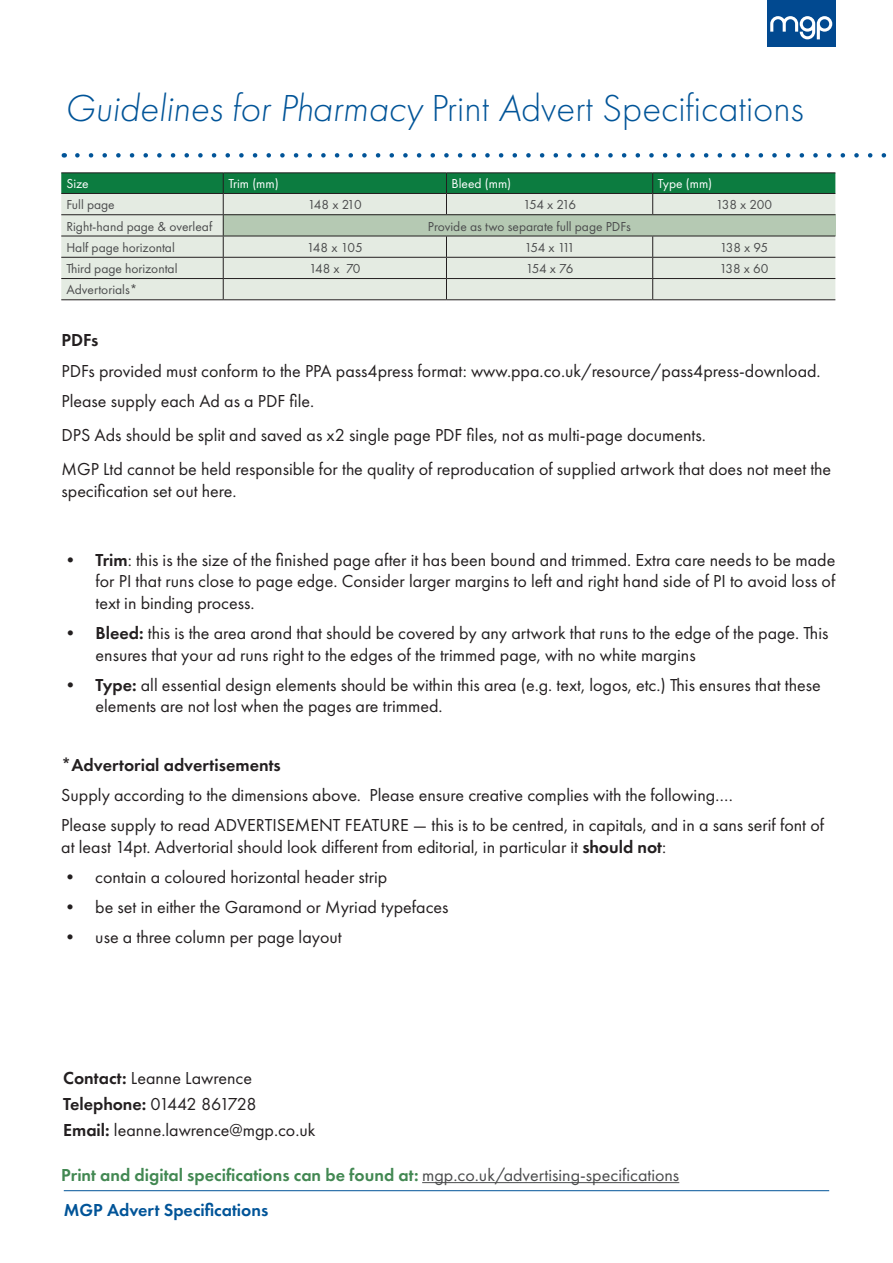
<style>
.page{position:relative;width:893px;height:1263px;background:#fff}
.page>*{position:absolute;margin:0;border:0;box-sizing:border-box;transform-origin:0 0}
.t1{font:300 39px "Futura PT";color:#015498}
.t2{font:18px/21.6px "Futura PT";color:#231f20}
.t3{font:600 18px "Futura PT";color:#428852}
.t4{font:600 18px "Futura PT";color:#231f20}
.t5{font:600 18px "Futura PT";color:#015498}
.t6{font:13.5px "Futura PT";color:#4b4c4d}
.t7{font:13.5px "Futura PT";color:#fff}
.s1{font-style:italic}
.s2{font-weight:600}
.s3{font-weight:400;color:#4b4c4d}
</style>
<div class="page">
<hr style="left:61px;top:299px;width:162px;height:1px;background:#231f20">
<hr style="left:223px;top:299px;width:223px;height:1px;background:#231f20">
<hr style="left:446px;top:299px;width:207px;height:1px;background:#231f20">
<hr style="left:61px;top:172px;width:162px;height:1px;background:#231f20">
<hr style="left:223px;top:172px;width:223px;height:1px;background:#231f20">
<hr style="left:446px;top:172px;width:207px;height:1px;background:#231f20">
<hr style="left:653px;top:172px;width:182px;height:1px;background:#231f20">
<hr style="left:653px;top:299px;width:182px;height:1px;background:#231f20">
<svg style="left:61px;top:173px;width:774px;height:126px;background:#b3cbb9"></svg>
<hr style="left:422px;top:1182px;width:257px;height:1px;background:#4b4c4d">
<div style="left:767px;top:0;width:68px;height:47px;background:#014990"></div>
<svg style="left:770px;top:16px;width:62px;height:23px"></svg>
<hr style="left:64px;top:1190px;width:765px;height:1px;background:#015498">
<svg style="left:77px;top:153px;width:810px;height:5px"></svg>
<h1 class="t1" style="left:65px;top:86px;width:740px"><span class="s1">Guidelines for Pharmacy</span> Print <span class="s1">A</span>dvert Specifications</h1>
<p class="t7" style="left:66px;top:176px;width:24px">Size</p>
<p class="t7" style="left:228px;top:176px;width:52px">Trim (mm)</p>
<p class="t7" style="left:452px;top:176px;width:61px">Bleed (mm)</p>
<p class="t7" style="left:658px;top:176px;width:56px">Type (mm)</p>
<p class="t6" style="left:66px;top:197px;width:50px">Full page</p>
<p class="t6" style="left:308px;top:197px;width:55px">148 x 210</p>
<p class="t6" style="left:523px;top:197px;width:55px">154 x 216</p>
<p class="t6" style="left:716px;top:197px;width:58px">138 x 200</p>
<p class="t6" style="left:66px;top:218px;width:147px">Right-hand page &amp; overleaf</p>
<p class="t6" style="left:428px;top:218px;width:204px">Provide as two separate full page PDFs</p>
<p class="t6" style="left:66px;top:239px;width:110px">Half page horizontal</p>
<p class="t6" style="left:307px;top:239px;width:57px">148 x 105</p>
<p class="t6" style="left:524px;top:239px;width:52px">154 x 111</p>
<p class="t6" style="left:720px;top:239px;width:50px">138 x 95</p>
<p class="t6" style="left:66px;top:261px;width:113px">Third page horizontal</p>
<p class="t6" style="left:309px;top:261px;width:53px">148 x 70</p>
<p class="t6" style="left:526px;top:261px;width:49px">154 x 76</p>
<p class="t6" style="left:720px;top:261px;width:50px">138 x 60</p>
<p class="t6" style="left:66px;top:282px;width:73px">Advertorials*</p>
<p class="t4" style="left:62px;top:329px;width:38px">PDFs</p>
<p class="t2" style="left:62px;top:355px;width:761px;line-height:30.2px">PDFs provided must conform to the PPA pass4press format: www.ppa.co.uk/resource/pass4press-download.<br>Please supply each Ad as a PDF file.</p>
<p class="t2" style="left:62px;top:418px;width:771px;line-height:34.3px">DPS Ads should be split and saved as x2 single page PDF files, not as multi-page documents.<br>MGP Ltd cannot be held responsible for the quality of reproducation of supplied artwork that does not meet the</p>
<p class="t2" style="left:62px;top:480px;width:176px">specification set out here.</p>
<p class="t2" style="left:96px;top:549px;width:741px;text-align:justify;text-indent:-34px"><span class="s2">• Trim</span>: this is the size of the finished page after it has been bound and trimmed. Extra care needs to be made for PI that runs close to page edge. Consider larger margins to left and right hand side of PI to avoid loss of text in binding process.</p>
<p class="t2" style="left:96px;top:622px;width:734px;text-indent:-34px"><span class="s2">• Bleed:</span> this is the area arond that should be covered by any artwork that runs to the edge of the page. This ensures that your ad runs right to the edges of the trimmed page, with no white margins</p>
<p class="t2" style="left:96px;top:674px;width:727px;text-indent:-34px"><span class="s2">• Type:</span> all essential design elements should be within this area (e.g. text, logos, etc.) This ensures that these elements are not lost when the pages are trimmed.</p>
<p class="t4" style="left:61px;top:754px;width:221px">*Advertorial advertisements</p>
<p class="t2" style="left:61px;top:780px;width:764px;line-height:30.2px">Supply according to the dimensions above. Please ensure creative complies with the following….<br>Please supply to read ADVERTISEMENT FEATURE — this is to be centred, in capitals, and in a sans serif font of</p>
<p class="t2" style="left:61px;top:836px;width:606px">at least 14pt. Advertorial should look different from editorial, in particular it <span class="s2">should not</span>:</p>
<p class="t2" style="left:61px;top:866px;width:327px">• contain a coloured horizontal header strip</p>
<p class="t2" style="left:61px;top:896px;width:389px">• be set in either the Garamond or Myriad typefaces</p>
<p class="t2" style="left:61px;top:926px;width:282px">• use a three column per page layout</p>
<p class="t2" style="left:63px;top:1065px;width:254px;line-height:25.8px"><span class="s2">Contact:</span> Leanne Lawrence<br><span class="s2">Telephone:</span> 01442 861728<br><span class="s2">Email:</span> leanne.lawrence@mgp.co.uk</p>
<p class="t3" style="left:61px;top:1163px;width:619px">Print and digital specifications can be found at: <span class="s3">mgp.co.uk/advertising-specifications</span></p>
<p class="t5" style="left:64px;top:1199px;width:206px">MGP Advert Specifications</p>
</div>
